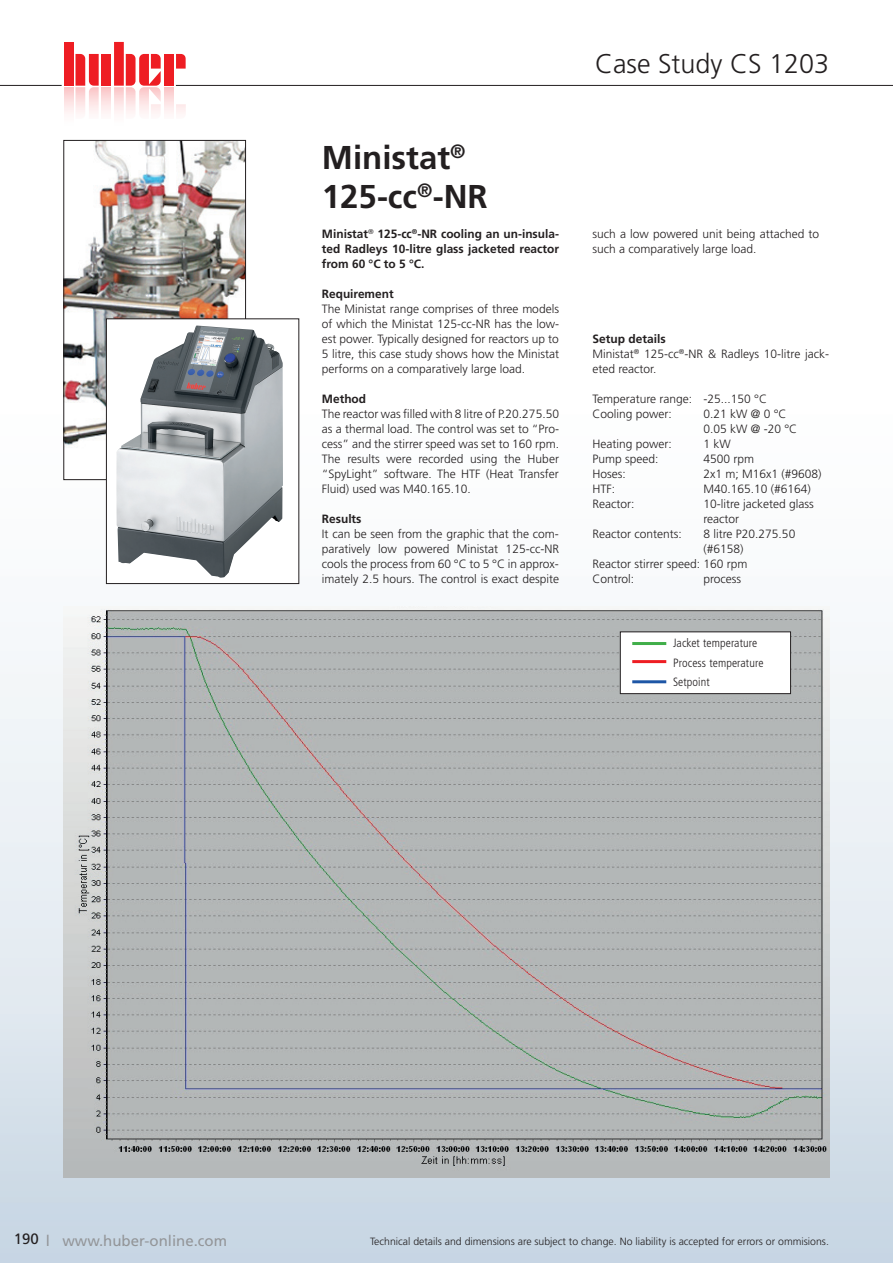
<style>
.page{position:relative;width:893px;height:1263px;background:#fff}
.page>*{position:absolute;margin:0;border:0;box-sizing:border-box;transform-origin:0 0}
.t1{font:700 33px/39.6px "Frutiger LT Std";color:#231f20}
.t2{font:300 27px "Frutiger LT Std";color:#231f20}
.t3{font:15px "Frutiger LT Std";color:#939598}
.t4{font:300 12px/15px "Frutiger LT Std";color:#231f20}
.t5{font:700 12px/15px "Frutiger LT Std";color:#231f20;text-align:justify}
.t6{font:300 condensed 12px/19.5px "Frutiger LT Std";letter-spacing:.01em;color:#231f20}
.t7{font:300 10.5px "Frutiger LT Std";color:#231f20}
.s1{font-weight:700}
.s2{color:#231f20}
</style>
<div class="page">
<img style="left:0;top:264px;width:893px;height:999px">
<hr style="left:0;top:85px;width:893px;height:1px;background:#231f20">
<svg style="left:62px;top:42px;width:124px;height:71px"></svg>
<img style="left:64px;top:606px;width:765px;height:572px">
<div style="left:620px;top:632px;width:170px;height:62px;background:#fff"></div>
<div style="left:620px;top:631px;width:171px;height:63px;border:1px solid #231f20"></div>
<hr style="left:632px;top:642px;width:34px;height:3px;background:#40ae49">
<hr style="left:632px;top:660px;width:34px;height:3px;background:#ee1d23">
<hr style="left:632px;top:680px;width:34px;height:3px;background:#1e56a6">
<img style="left:66px;top:142px;width:178px;height:336px">
<div style="left:64px;top:140px;width:182px;height:340px;border:1px solid #231f20"></div>
<div style="left:106px;top:319px;width:193px;height:264px;background:#fff"></div>
<img style="left:116px;top:326px;width:167px;height:252px">
<div style="left:106px;top:319px;width:193px;height:265px;border:1px solid #231f20"></div>
<h1 class="t1" style="left:322px;top:138px;width:167px">Ministat<sup>®<br></sup>125-cc<sup>®</sup>-NR</h1>
<p class="t5" style="left:322px;top:227px;width:239px">Ministat<sup>®</sup> 125-cc<sup>®</sup>-NR cooling an un-insula&shy;ted Radleys 10-litre glass jacketed reactor from 60 °C to 5 °C.</p>
<p class="t5" style="left:322px;top:287px;width:73px">Requirement</p>
<p class="t4" style="left:322px;top:302px;width:239px;text-align:justify">The Ministat range comprises of three models of which the Ministat 125-cc-NR has the low&shy;est power. Typically designed for reactors up to 5 litre, this case study shows how the Ministat performs on a comparatively large load.</p>
<p class="t5" style="left:322px;top:392px;width:46px">Method</p>
<p class="t4" style="left:322px;top:407px;width:239px;text-align:justify">The reactor was filled with 8 litre of P.20.275.50 as a thermal load. The control was set to “Pro&shy;cess” and the stirrer speed was set to 160 rpm.<br>The results were recorded using the Huber “SpyLight” software. The HTF (Heat Transfer Fluid) used was M40.165.10.</p>
<p class="t5" style="left:322px;top:512px;width:41px">Results</p>
<p class="t4" style="left:322px;top:527px;width:239px;text-align:justify">It can be seen from the graphic that the com&shy;paratively low powered Ministat 125-cc-NR cools the process from 60 °C to 5 °C in approx&shy;imately 2.5 hours. The control is exact despite</p>
<h2 class="t2" style="left:595px;top:49px;width:236px">Case Study CS 1203</h2>
<p class="t4" style="left:592px;top:227px;width:228px">such a low powered unit being attached to such a comparatively large load.</p>
<p class="t4" style="left:592px;top:332px;width:238px"><span class="s1">Setup details<br></span>Ministat<sup>®</sup> 125-cc<sup>®</sup>-NR &amp; Radleys 10-litre jack&shy;eted reactor.</p>
<p class="t4" style="left:592px;top:392px;width:176px">Temperature range: -25...150 °C<br>Cooling power:</p>
<p class="t4" style="left:703px;top:407px;width:95px">0.21 kW @ 0 °C<br>0.05 kW @ -20 °C</p>
<p class="t4" style="left:592px;top:437px;width:81px">Heating power:</p>
<p class="t4" style="left:703px;top:437px;width:29px">1 kW</p>
<p class="t4" style="left:592px;top:452px;width:68px">Pump speed:</p>
<p class="t4" style="left:703px;top:452px;width:52px">4500 rpm</p>
<p class="t4" style="left:592px;top:467px;width:35px">Hoses:</p>
<p class="t4" style="left:703px;top:467px;width:120px">2x1 m; M16x1 (#9608)</p>
<p class="t4" style="left:592px;top:482px;width:24px">HTF:</p>
<p class="t4" style="left:703px;top:482px;width:109px">M40.165.10 (#6164)</p>
<p class="t4" style="left:592px;top:497px;width:43px">Reactor:</p>
<p class="t4" style="left:703px;top:497px;width:112px">10-litre jacketed glass reactor</p>
<p class="t4" style="left:592px;top:527px;width:91px">Reactor contents:</p>
<p class="t4" style="left:703px;top:527px;width:93px">8 litre P20.275.50</p>
<p class="t4" style="left:703px;top:542px;width:42px">(#6158)</p>
<p class="t4" style="left:592px;top:557px;width:157px">Reactor stirrer speed: 160 rpm</p>
<p class="t4" style="left:592px;top:572px;width:43px">Control:</p>
<p class="t4" style="left:703px;top:572px;width:39px">process</p>
<p class="t6" style="left:673px;top:633px;width:92px">Jacket temperature<br>Process temperature<br>Setpoint</p>
<p class="t3" style="left:14px;top:1231px;width:215px"><span class="s2">190</span> l www.huber-online.com</p>
<p class="t7" style="left:370px;top:1236px;width:460px">Technical details and dimensions are subject to change. No liability is accepted for errors or ommisions.</p>
</div>
